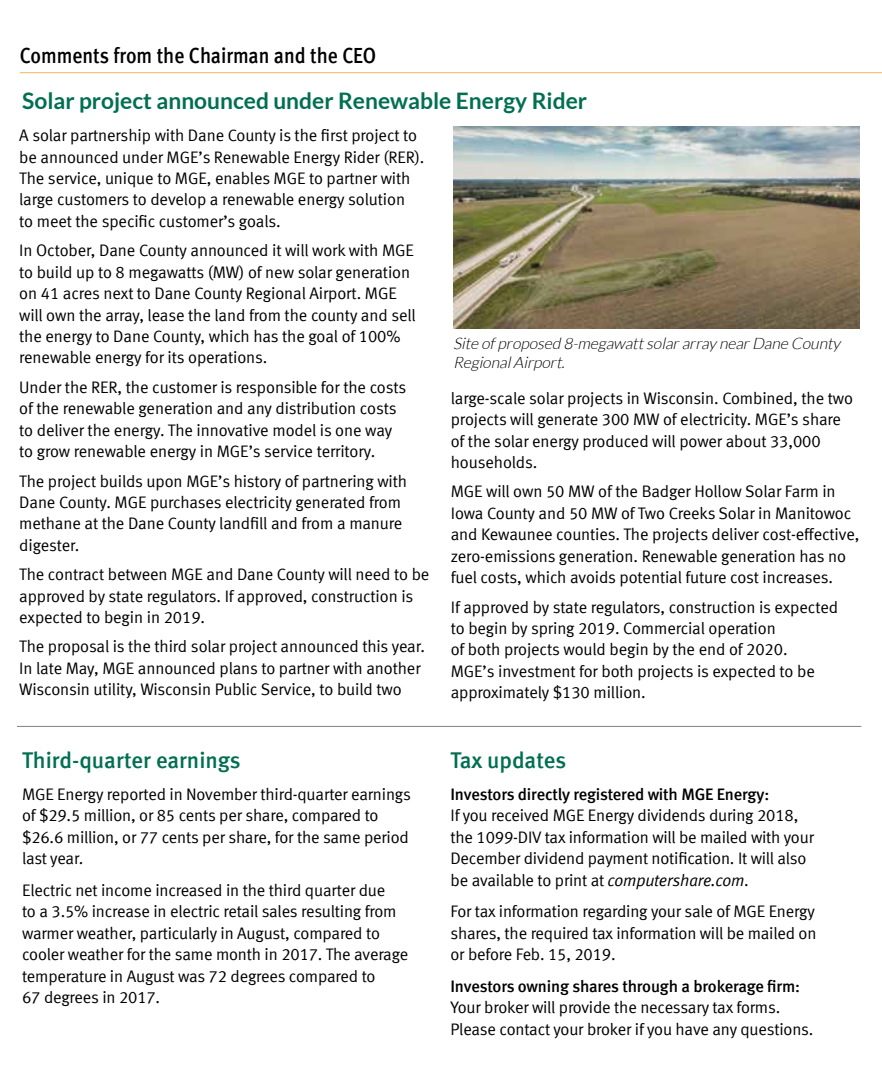
<style>
.page{position:relative;width:882px;height:1074px;background:#fff}
.page>*{position:absolute;margin:0;border:0;box-sizing:border-box;transform-origin:0 0}
.t1{font:700 22.75px "Lato";color:#006f51}
.t2{font:22.75px "Meta Medium LF";color:#006f51}
.t3{font:21.88px "Meta Medium LF";color:#000;scale:.9 1}
.t4{font:16.62px/21.3px "Meta Normal LF";letter-spacing:-.01em;color:#000}
.t5{font:16.62px "Meta Medium LF";letter-spacing:-.01em;color:#000}
.t6{font:italic 300 15.75px/19.2px "Lato";color:#000}
.s1{font-style:italic}
</style>
<div class="page">
<img style="left:453px;top:127px;width:406px;height:201px">
<hr style="left:20px;top:72px;width:862px;height:1px;background:#fcb55c">
<hr style="left:17px;top:725px;width:844px;height:1px;background:#808285">
<h2 class="t3" style="left:20px;top:42px;width:397px">Comments from the Chairman and the CEO</h2>
<h1 class="t1" style="left:22px;top:88px;width:566px">Solar project announced under Renewable Energy Rider</h1>
<p class="t4" style="left:19px;top:124px;width:407px">A solar partnership with Dane County is the first project to be announced under MGE’s Renewable Energy Rider (RER).<br>The service, unique to MGE, enables MGE to partner with large customers to develop a renewable energy solution<br>to meet the specific customer’s goals.</p>
<p class="t4" style="left:19px;top:239px;width:398px">In October, Dane County announced it will work with MGE to build up to 8 megawatts (MW) of new solar generation on 41 acres next to Dane County Regional Airport. MGE will own the array, lease the land from the county and sell the energy to Dane County, which has the goal of 100% renewable energy for its operations.</p>
<p class="t4" style="left:19px;top:376px;width:388px">Under the RER, the customer is responsible for the costs of the renewable generation and any distribution costs to deliver the energy. The innovative model is one way to grow renewable energy in MGE’s service territory.</p>
<p class="t4" style="left:19px;top:469px;width:389px">The project builds upon MGE’s history of partnering with Dane County. MGE purchases electricity generated from methane at the Dane County landfill and from a manure digester.</p>
<p class="t4" style="left:19px;top:563px;width:412px">The contract between MGE and Dane County will need to be approved by state regulators. If approved, construction is expected to begin in 2019.</p>
<p class="t4" style="left:19px;top:635px;width:407px">The proposal is the third solar project announced this year.<br>In late May, MGE announced plans to partner with another<br>Wisconsin utility, Wisconsin Public Service, to build two</p>
<h1 class="t2" style="left:22px;top:747px;width:220px">Third-quarter earnings</h1>
<p class="t4" style="left:22px;top:783px;width:390px">MGE Energy reported in November third-quarter earnings of $29.5 million, or 85 cents per share, compared to $26.6 million, or 77 cents per share, for the same period last year.</p>
<p class="t4" style="left:22px;top:878px;width:388px">Electric net income increased in the third quarter due<br>to a 3.5% increase in electric retail sales resulting from warmer weather, particularly in August, compared to cooler weather for the same month in 2017. The average temperature in August was 72 degrees compared to<br>67 degrees in 2017.</p>
<p class="t6" style="left:453px;top:333px;width:392px">Site ofproposed 8-megawattsolararray nearDane County<br>RegionalAirport.</p>
<p class="t4" style="left:451px;top:387px;width:404px">large-scale solar projects in Wisconsin. Combined, the two projects will generate 300 MW of electricity. MGE’s share of the solar energy produced will power about 33,000 households.</p>
<p class="t4" style="left:451px;top:480px;width:410px">MGE will own 50 MW of the Badger Hollow Solar Farm in Iowa County and 50 MW of Two Creeks Solar in Manitowoc and Kewaunee counties. The projects deliver cost-effective, zero-emissions generation. Renewable generation has no fuel costs, which avoids potential future cost increases.</p>
<p class="t4" style="left:451px;top:595px;width:389px">If approved by state regulators, construction is expected to begin by spring 2019. Commercial operation<br>of both projects would begin by the end of 2020.<br>MGE’s investment for both projects is expected to be approximately $130 million.</p>
<h1 class="t2" style="left:450px;top:747px;width:117px">Tax updates</h1>
<p class="t5" style="left:450px;top:784px;width:320px">Investors directly registered with MGE Energy:</p>
<p class="t4" style="left:450px;top:804px;width:365px">If you received MGE Energy dividends during 2018, the 1099-DIV tax information will be mailed with your December dividend payment notification. It will also be available to print at <span class="s1">computershare.com</span>.</p>
<p class="t4" style="left:450px;top:900px;width:367px;text-align:justify">For tax information regarding your sale of MGE Energy shares, the required tax information will be mailed on or before Feb. 15, 2019.</p>
<p class="t5" style="left:450px;top:975px;width:351px">Investors owning shares through a brokerage firm:</p>
<p class="t4" style="left:450px;top:996px;width:364px">Your broker will provide the necessary tax forms.<br>Please contact your broker if you have any questions.</p>
</div>
